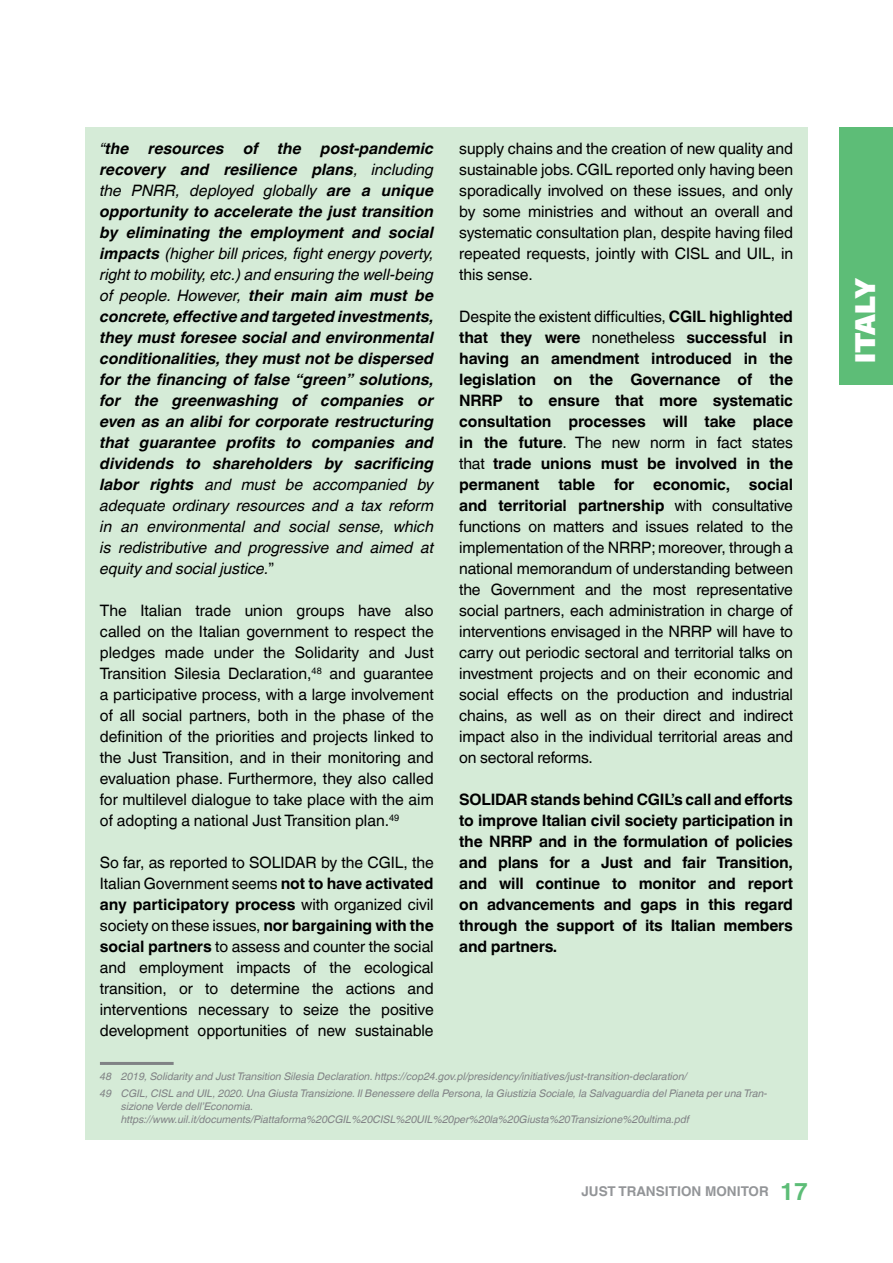
<style>
.page{position:relative;width:893px;height:1263px;background:#fff}
.page>*{position:absolute;margin:0;border:0;box-sizing:border-box;transform-origin:0 0}
.t1{font:900 30px "Work Sans";color:#fff}
.t2{font:15.75px/21px "Helvetica World";letter-spacing:-.005em;color:#000;text-align:justify}
.t3{font:italic 700 15.75px/21px "Helvetica World";color:#000;text-align:justify}
.t4{font:700 15.75px/21px "Helvetica World";letter-spacing:-.015em;color:#000;text-align:justify}
.t5{font:700 13.5px "Helvetica World";color:#939598}
.t6{font:italic 10.5px/17px "Helvetica World";color:#808285}
.s1{font-weight:400}
.s2{font-weight:400;font-style:normal}
.s3{font-weight:700}
.s4{font-size:24px;color:#5dbd77}
</style>
<div class="page">
<div style="left:85px;top:128px;width:723px;height:1012px;background:#d5ebd7"></div>
<hr style="left:100px;top:1062px;width:74px;height:3px;background:#808285">
<div style="left:839px;top:127px;width:54px;height:258px;background:#5dbd77"></div>
<p class="t3" style="left:100px;top:138px;width:335px"><span class="s1">“</span>the resources of the post-pandemic recovery and resilience plans<span class="s1">, including the PNRR, deployed globally</span> are a unique opportunity to accelerate the just transition by eliminating the employment and social impacts <span class="s1">(higher bill prices, fight energy poverty, right to mobility, etc.) and ensuring the well-being of people. However,</span> their main aim must be concrete, effective and targeted investments, they must foresee social and environmental conditionalities, they must not be dispersed for the financing of false “green” solutions, for the greenwashing of companies or even as an alibi for corporate restructuring that guarantee profits to companies and dividends to shareholders by sacrificing labor rights <span class="s1">and must be accompanied by adequate ordinary resources and a tax reform in an environmental and social sense, which is redistributive and progressive and aimed at equity and social justice.</span><span class="s2">”</span></p>
<p class="t2" style="left:100px;top:600px;width:335px">The Italian trade union groups have also called on the Italian government to respect the pledges made under the Solidarity and Just Transition Silesia Declaration,<sup>48</sup> and guarantee a participative process, with a large involvement of all social partners, both in the phase of the definition of the priorities and projects linked to the Just Transition, and in their monitoring and evaluation phase. Furthermore, they also called for multilevel dialogue to take place with the aim of adopting a national Just Transition plan.<sup>49</sup></p>
<p class="t2" style="left:100px;top:852px;width:335px">So far, as reported to SOLIDAR by the CGIL, the Italian Government seems <span class="s3">not to have activated any participatory process</span> with organized civil society on these issues, <span class="s3">nor bargaining with the social partners</span> to assess and counter the social and employment impacts of the ecological transition, or to determine the actions and interventions necessary to seize the positive development opportunities of new sustainable</p>
<p class="t6" style="left:100px;top:1068px;width:669px">48 2019, Solidarity and Just Transition Silesia Declaration. https://cop24.gov.pl/presidency/initiatives/just-transition-declaration/<br>49 CGIL, CISL and UIL, 2020. Una Giusta Transizione. Il Benessere della Persona, la Giustizia Sociale, la Salvaguardia del Pianeta per una Tran-</p>
<p class="t6" style="left:121px;top:1100px;width:570px;line-height:12.6px">sizione Verde dell’Economia. https://www.uil.it/documents/Piattaforma%20CGIL%20CISL%20UIL%20per%20la%20Giusta%20Transizione%20ultima.pdf</p>
<p class="t2" style="left:459px;top:138px;width:335px">supply chains and the creation of new quality and sustainable jobs. CGIL reported only having been sporadically involved on these issues, and only by some ministries and without an overall and systematic consultation plan, despite having filed repeated requests, jointly with CISL and UIL, in this sense.</p>
<p class="t2" style="left:459px;top:306px;width:335px">Despite the existent difficulties, <span class="s3">CGIL highlighted that they were</span> nonetheless <span class="s3">successful in having an amendment introduced in the legislation on the Governance of the NRRP to ensure that more systematic consultation processes will take place in the future</span>. The new norm in fact states that <span class="s3">trade unions must be involved in the permanent table for economic, social and territorial partnership</span> with consultative functions on matters and issues related to the implementation of the NRRP; moreover, through a national memorandum of understanding between the Government and the most representative social partners, each administration in charge of interventions envisaged in the NRRP will have to carry out periodic sectoral and territorial talks on investment projects and on their economic and social effects on the production and industrial chains, as well as on their direct and indirect impact also in the individual territorial areas and on sectoral reforms.</p>
<p class="t4" style="left:459px;top:789px;width:335px">SOLIDAR stands behind CGIL’s call and efforts to improve Italian civil society participation in the NRRP and in the formulation of policies and plans for a Just and fair Transition, and will continue to monitor and report on advancements and gaps in this regard through the support of its Italian members and partners.</p>
<p class="t5" style="left:581px;top:1184px;width:228px">JUST TRANSITION MONITOR <span class="s4">17</span></p>
<h1 class="t1" style="left:842px;top:363px;width:87px;rotate:-90deg">ITALY</h1>
</div>
